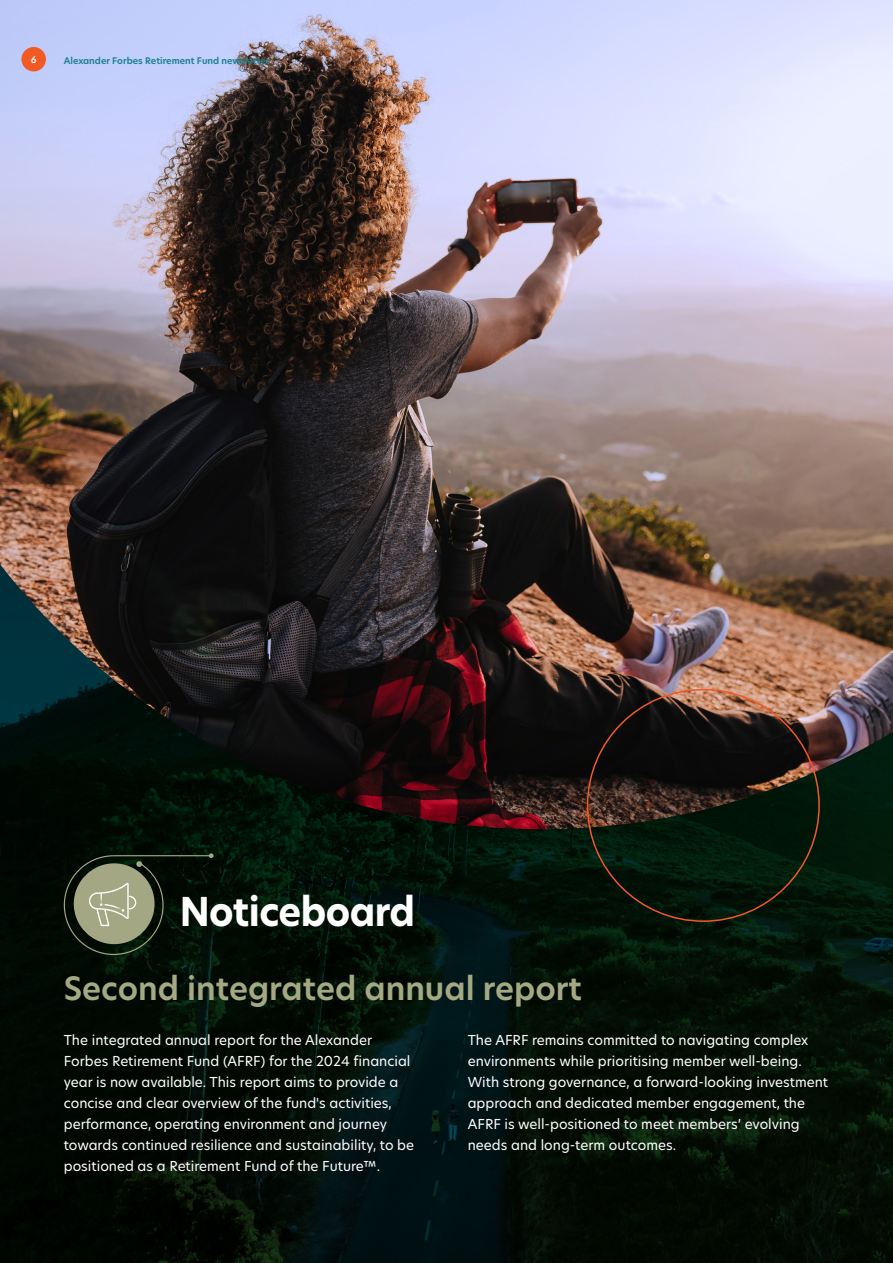
<style>
.page{position:relative;width:893px;height:1263px;background:#fff}
.page>*{position:absolute;margin:0;border:0;box-sizing:border-box;transform-origin:0 0}
.t1{font:700 39px "New Hero";letter-spacing:-.015em;color:#fff;scale:.96 1}
.t2{font:600 31.5px "New Hero";color:#a4a883}
.t3{font:13.5px/21px "New Hero";color:#fff}
.t4{font:600 9px "New Hero";color:#1c808d}
.t5{font:600 9px "New Hero";color:#fff}
</style>
<div class="page">
<img style="left:0;top:829px;width:893px;height:434px">
<img style="left:0;top:0;width:893px;height:829px">
<hr style="left:114px;top:855px;width:97px;height:1px;background:#a4a883">
<svg style="left:209px;top:853px;width:5px;height:5px"></svg>
<svg style="left:63px;top:854px;width:101px;height:102px;background:#5b624b"></svg>
<div style="left:21px;top:47px;width:25px;height:24px;background:#f15a25;border-radius:50%"></div>
<p class="t5" style="left:31px;top:53px;width:7px">6</p>
<p class="t4" style="left:64px;top:54px;width:207px">Alexander Forbes Retirement Fund newsletter</p>
<h1 class="t1" style="left:180px;top:885px;width:246px">Noticeboard</h1>
<h2 class="t2" style="left:64px;top:966px;width:520px">Second integrated annual report</h2>
<p class="t3" style="left:64px;top:1029px;width:352px">The integrated annual report for the Alexander Forbes Retirement Fund (AFRF) for the 2024 financial year is now available. This report aims to provide a concise and clear overview of the fund's activities, performance, operating environment and journey towards continued resilience and sustainability, to be positioned as a Retirement Fund of the Future™.</p>
<p class="t3" style="left:468px;top:1029px;width:362px">The AFRF remains committed to navigating complex environments while prioritising member well-being.<br>With strong governance, a forward-looking investment approach and dedicated member engagement, the AFRF is well-positioned to meet members’ evolving needs and long-term outcomes.</p>
</div>
